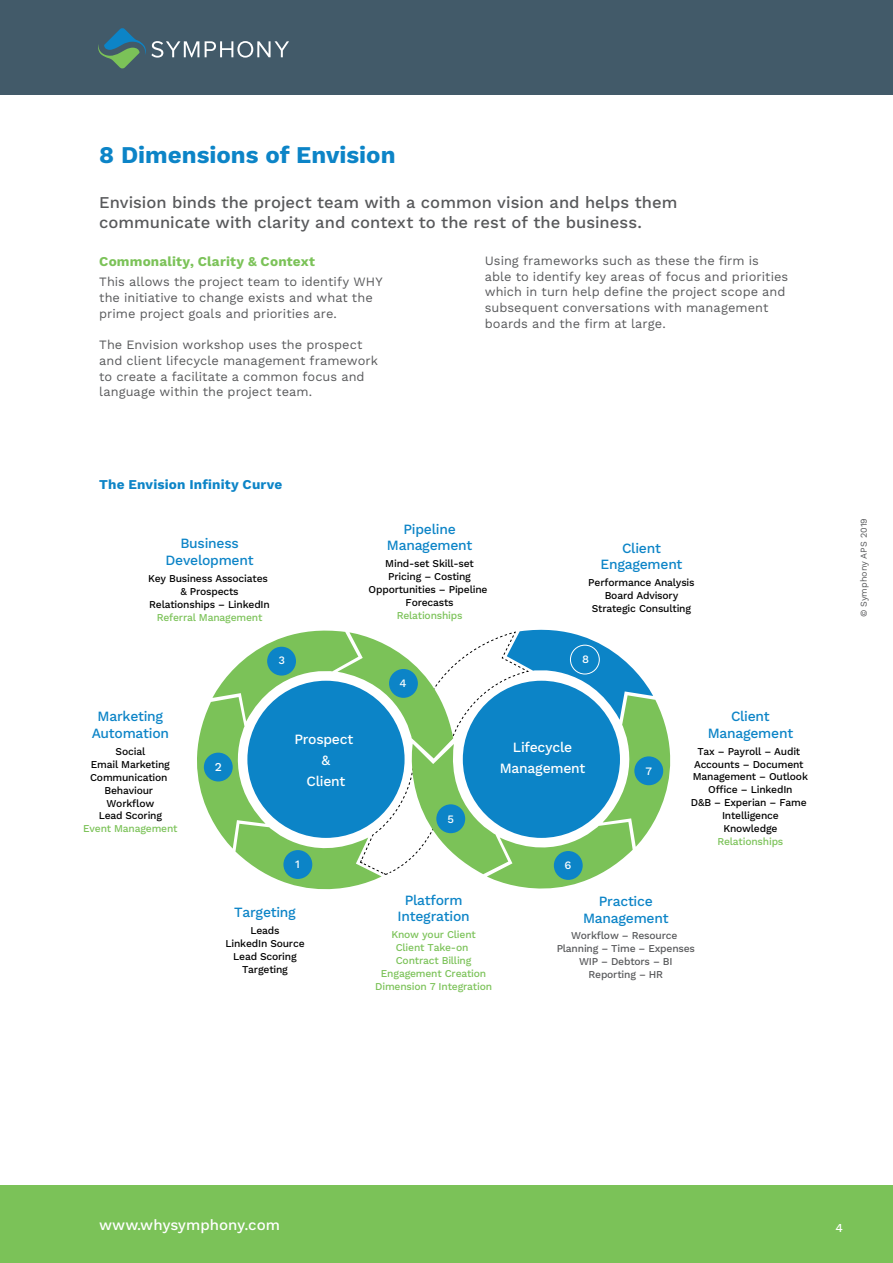
<style>
.page{position:relative;width:893px;height:1263px;background:#fff}
.page>*{position:absolute;margin:0;border:0;box-sizing:border-box;transform-origin:0 0}
.t1{font:700 24px "Work Sans";color:#0c84c7}
.t2{font:500 16.5px/19.5px "Work Sans";color:#58595b}
.t3{font:500 15px "Work Sans";color:#fff}
.t4{font:500 14.1px/17px "Work Sans";letter-spacing:-.02em;color:#0c84c7;text-align:center}
.t5{font:500 14.1px/21.1px "Work Sans";letter-spacing:-.02em;color:#fff;text-align:center}
.t6{font:700 13.5px "Work Sans";letter-spacing:.015em;color:#7bc258}
.t7{font:700 13.5px "Work Sans";letter-spacing:.01em;color:#0c84c7}
.t8{font:12.75px/15.8px "Work Sans";letter-spacing:.005em;color:#58595b}
.t9{font:500 12.15px "Work Sans";color:#fff}
.t10{font:500 11.25px "Work Sans";color:#fff}
.t11{font:500 10.5px/12.9px "Work Sans";letter-spacing:-.02em;color:#000;text-align:center}
.t12{font:500 10.5px/12.9px "Work Sans";letter-spacing:-.02em;color:#7bc258;text-align:center}
.t13{font:500 10.5px/12.9px "Work Sans";letter-spacing:-.02em;color:#58595b;text-align:center}
.t14{font:9px "Work Sans";color:#58595b}
</style>
<div class="page">
<svg style="left:197px;top:629px;width:474px;height:261px"></svg>
<div style="left:247px;top:681px;width:158px;height:157px;background:#0c84c7;border-radius:50%"></div>
<div style="left:463px;top:681px;width:157px;height:157px;background:#0c84c7;border-radius:50%"></div>
<div style="left:267px;top:647px;width:29px;height:29px;background:#0c84c7;border-radius:50%"></div>
<div style="left:204px;top:753px;width:29px;height:28px;background:#0c84c7;border-radius:50%"></div>
<div style="left:283px;top:850px;width:29px;height:29px;background:#0c84c7;border-radius:50%"></div>
<div style="left:436px;top:804px;width:29px;height:29px;background:#0c84c7;border-radius:50%"></div>
<div style="left:554px;top:851px;width:29px;height:29px;background:#0c84c7;border-radius:50%"></div>
<div style="left:634px;top:756px;width:29px;height:29px;background:#0c84c7;border-radius:50%"></div>
<div style="left:570px;top:645px;width:29px;height:29px;background:#0c84c7;border-radius:50%"></div>
<div style="left:570px;top:645px;width:29px;height:29px;border:1px solid #fff;border-radius:50%"></div>
<div style="left:389px;top:669px;width:29px;height:29px;background:#0c84c7;border-radius:50%"></div>
<div style="left:0;top:1186px;width:893px;height:77px;background:#7bc258"></div>
<div style="left:0;top:0;width:893px;height:95px;background:#425a69"></div>
<svg style="left:205px;top:41px;width:84px;height:17px"></svg>
<svg style="left:98px;top:28px;width:101px;height:40px"></svg>
<h1 class="t1" style="left:99px;top:141px;width:298px">8 Dimensions of Envision</h1>
<p class="t2" style="left:99px;top:194px;width:580px">Envision binds the project team with a common vision and helps them communicate with clarity and context to the rest of the business.</p>
<p class="t6" style="left:99px;top:253px;width:217px">Commonality, Clarity &amp; Context</p>
<p class="t8" style="left:99px;top:274px;width:285px">This allows the project team to identify WHY the initiative to change exists and what the prime project goals and priorities are.</p>
<p class="t8" style="left:99px;top:337px;width:280px">The Envision workshop uses the prospect and client lifecycle management framework to create a facilitate a common focus and language within the project team.</p>
<p class="t8" style="left:485px;top:253px;width:305px">Using frameworks such as these the firm is able to identify key areas of focus and priorities which in turn help define the project scope and subsequent conversations with management boards and the firm at large.</p>
<p class="t7" style="left:99px;top:476px;width:185px">The Envision Infinity Curve</p>
<p class="t4" style="left:166px;top:535px;width:89px">Business<br>Development</p>
<p class="t11" style="left:148px;top:572px;width:123px">Key Business Associates &amp; Prospects<br>Relationships – LinkedIn</p>
<p class="t12" style="left:157px;top:611px;width:107px">Referral Management</p>
<p class="t10" style="left:279px;top:654px;width:8px">3</p>
<p class="t4" style="left:92px;top:708px;width:79px">Marketing<br>Automation</p>
<p class="t11" style="left:90px;top:745px;width:81px">Social<br>Email Marketing<br>Communication<br>Behaviour<br>Workflow<br>Lead Scoring</p>
<p class="t12" style="left:83px;top:823px;width:96px">Event Management</p>
<p class="t9" style="left:215px;top:759px;width:9px">2</p>
<p class="t5" style="left:294px;top:729px;width:60px">Prospect &amp;<br>Client</p>
<p class="t10" style="left:295px;top:857px;width:6px">1</p>
<p class="t4" style="left:234px;top:905px;width:63px">Targeting</p>
<p class="t11" style="left:225px;top:925px;width:81px">Leads<br>LinkedIn Source<br>Lead Scoring<br>Targeting</p>
<p class="t4" style="left:387px;top:521px;width:87px">Pipeline<br>Management</p>
<p class="t11" style="left:369px;top:558px;width:120px">Mind-set Skill-set<br>Pricing – Costing<br>Opportunities – Pipeline<br>Forecasts</p>
<p class="t12" style="left:397px;top:609px;width:67px">Relationships</p>
<p class="t4" style="left:600px;top:540px;width:84px">Client<br>Engagement</p>
<p class="t11" style="left:588px;top:577px;width:108px">Performance Analysis<br>Board Advisory<br>Strategic Consulting</p>
<p class="t10" style="left:400px;top:676px;width:9px">4</p>
<p class="t10" style="left:448px;top:812px;width:8px">5</p>
<p class="t10" style="left:582px;top:653px;width:8px">8</p>
<p class="t5" style="left:500px;top:737px;width:87px">Lifecycle<br>Management</p>
<p class="t10" style="left:565px;top:859px;width:8px">6</p>
<p class="t10" style="left:646px;top:764px;width:8px">7</p>
<p class="t4" style="left:708px;top:708px;width:87px">Client<br>Management</p>
<p class="t11" style="left:691px;top:745px;width:119px">Tax – Payroll – Audit<br>Accounts – Document<br>Management – Outlook<br>Office – LinkedIn<br>D&amp;B – Experian – Fame<br>Intelligence<br>Knowledge</p>
<p class="t12" style="left:717px;top:835px;width:67px">Relationships</p>
<p class="t4" style="left:398px;top:892px;width:74px">Platform<br>Integration</p>
<p class="t12" style="left:375px;top:929px;width:118px">Know your Client<br>Client Take-on<br>Contract Billing<br>Engagement Creation<br>Dimension 7 Integration</p>
<p class="t4" style="left:583px;top:893px;width:87px">Practice<br>Management</p>
<p class="t13" style="left:557px;top:930px;width:140px">Workflow – Resource<br>Planning – Time – Expenses<br>WIP – Debtors – BI<br>Reporting – HR</p>
<p class="t14" style="left:858px;top:617px;width:101px;rotate:-90deg">© Symphony APS 2019</p>
<p class="t3" style="left:99px;top:1216px;width:182px">www.whysymphony.com</p>
<p class="t9" style="left:835px;top:1221px;width:9px">4</p>
</div>
